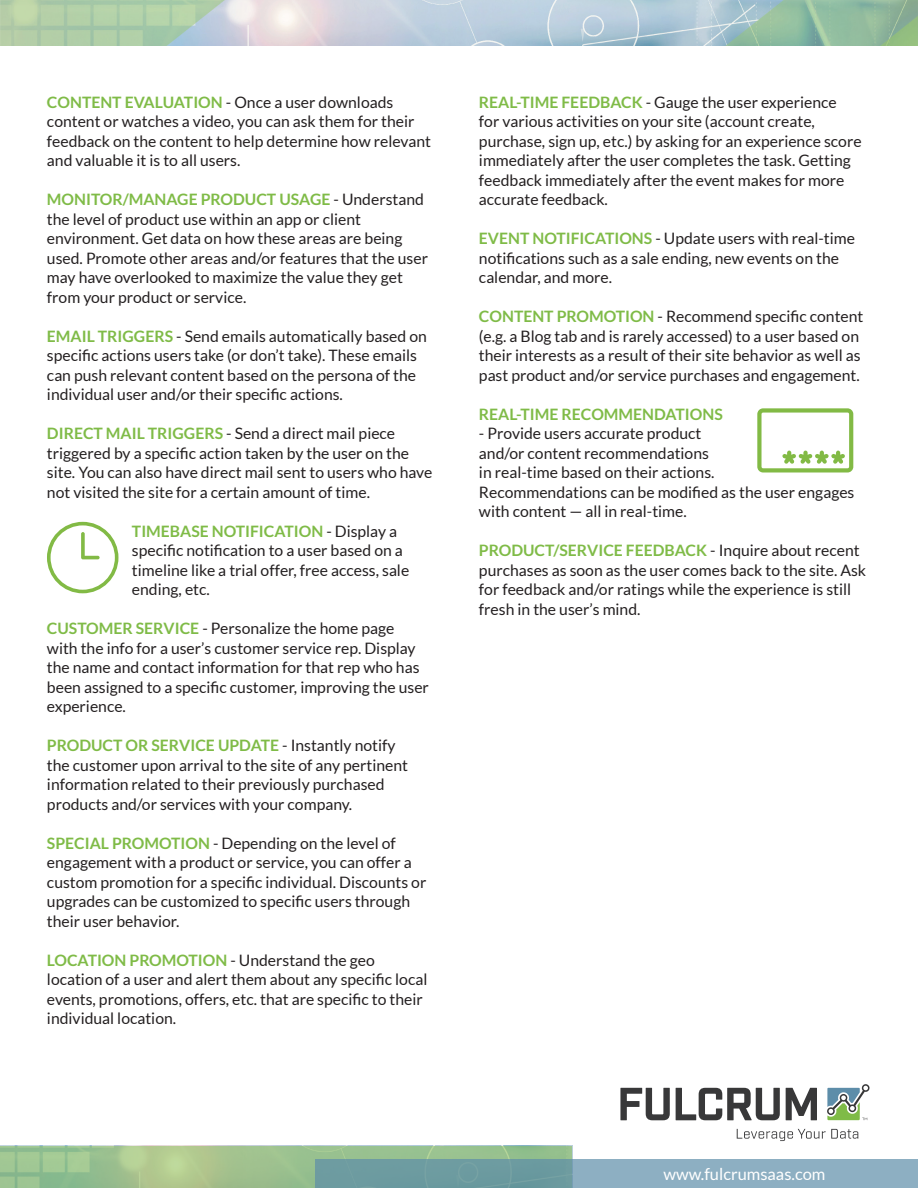
<style>
.page{position:relative;width:918px;height:1188px;background:#fff}
.page>*{position:absolute;margin:0;border:0;box-sizing:border-box;transform-origin:0 0}
.subhead{font:16.5px "Lato";color:#fff}
.body{font:15.75px/19.5px "Lato";color:#231f20}
.body-2{font:700 15.75px "Lato";color:#7fbb47}
.s1{font-weight:700;color:#7fbb47}
</style>
<div class="page">
<svg style="left:0;top:1146px;width:572px;height:42px;fill:#9dc28f"></svg>
<svg style="left:620px;top:1088px;width:50px;height:32px"></svg>
<svg style="left:676px;top:1088px;width:104px;height:32px"></svg>
<svg style="left:786px;top:1088px;width:31px;height:32px"></svg>
<svg style="left:827px;top:1084px;width:43px;height:36px"></svg>
<svg style="left:737px;top:1129px;width:121px;height:12px"></svg>
<svg style="left:315px;top:1160px;width:603px;height:28px;fill:#8dafc2"></svg>
<img style="left:0;top:0;width:918px;height:45px">
<svg style="left:757px;top:408px;width:96px;height:65px"></svg>
<svg style="left:47px;top:522px;width:71px;height:71px"></svg>
<p class="body" style="left:47px;top:92px;width:386px"><span class="s1">CONTENT EVALUATION</span> - Once a user downloads content or watches a video, you can ask them for their feedback on the content to help determine how relevant and valuable it is to all users.</p>
<p class="body" style="left:47px;top:190px;width:383px"><span class="s1">MONITOR/MANAGE PRODUCT USAGE</span> - Understand the level of product use within an app or client environment. Get data on how these areas are being used. Promote other areas and/or features that the user may have overlooked to maximize the value they get from your product or service.</p>
<p class="body" style="left:47px;top:326px;width:381px"><span class="s1">EMAIL TRIGGERS</span> - Send emails automatically based on specific actions users take (or don’t take). These emails can push relevant content based on the persona of the individual user and/or their specific actions.</p>
<p class="body" style="left:47px;top:424px;width:387px"><span class="s1">DIRECT MAIL TRIGGERS</span> - Send a direct mail piece triggered by a specific action taken by the user on the site. You can also have direct mail sent to users who have not visited the site for a certain amount of time.</p>
<p class="body" style="left:132px;top:521px;width:279px"><span class="s1">TIMEBASE NOTIFICATION</span> - Display a specific notification to a user based on a timeline like a trial offer, free access, sale ending, etc.</p>
<p class="body" style="left:47px;top:619px;width:384px"><span class="s1">CUSTOMER SERVICE</span> - Personalize the home page with the info for a user’s customer service rep. Display the name and contact information for that rep who has been assigned to a specific customer, improving the user experience.</p>
<p class="body" style="left:47px;top:736px;width:363px"><span class="s1">PRODUCT OR SERVICE UPDATE</span> - Instantly notify the customer upon arrival to the site of any pertinent information related to their previously purchased products and/or services with your company.</p>
<p class="body" style="left:47px;top:833px;width:381px"><span class="s1">SPECIAL PROMOTION</span> - Depending on the level of engagement with a product or service, you can offer a custom promotion for a specific individual. Discounts or upgrades can be customized to specific users through their user behavior.</p>
<p class="body" style="left:47px;top:950px;width:382px"><span class="s1">LOCATION PROMOTION</span> - Understand the geo location of a user and alert them about any specific local events, promotions, offers, etc. that are specific to their individual location.</p>
<p class="body" style="left:479px;top:92px;width:384px"><span class="s1">REAL-TIME FEEDBACK</span> - Gauge the user experience<br>for various activities on your site (account create, purchase, sign up, etc.) by asking for an experience score immediately after the user completes the task. Getting feedback immediately after the event makes for more accurate feedback.</p>
<p class="body" style="left:479px;top:229px;width:378px"><span class="s1">EVENT NOTIFICATIONS</span> - Update users with real-time notifications such as a sale ending, new events on the calendar, and more.</p>
<p class="body" style="left:479px;top:307px;width:386px"><span class="s1">CONTENT PROMOTION</span> - Recommend specific content (e.g. a Blog tab and is rarely accessed) to a user based on their interests as a result of their site behavior as well as past product and/or service purchases and engagement.</p>
<p class="body-2" style="left:479px;top:405px;width:245px">REAL-TIME RECOMMENDATIONS</p>
<p class="body" style="left:479px;top:424px;width:377px">- Provide users accurate product<br>and/or content recommendations<br>in real-time based on their actions.<br>Recommendations can be modified as the user engages with content — all in real-time.</p>
<p class="body" style="left:479px;top:541px;width:389px"><span class="s1">PRODUCT/SERVICE FEEDBACK</span> - Inquire about recent purchases as soon as the user comes back to the site. Ask for feedback and/or ratings while the experience is still fresh in the user’s mind.</p>
<p class="subhead" style="left:664px;top:1165px;width:163px">www.fulcrumsaas.com</p>
</div>
